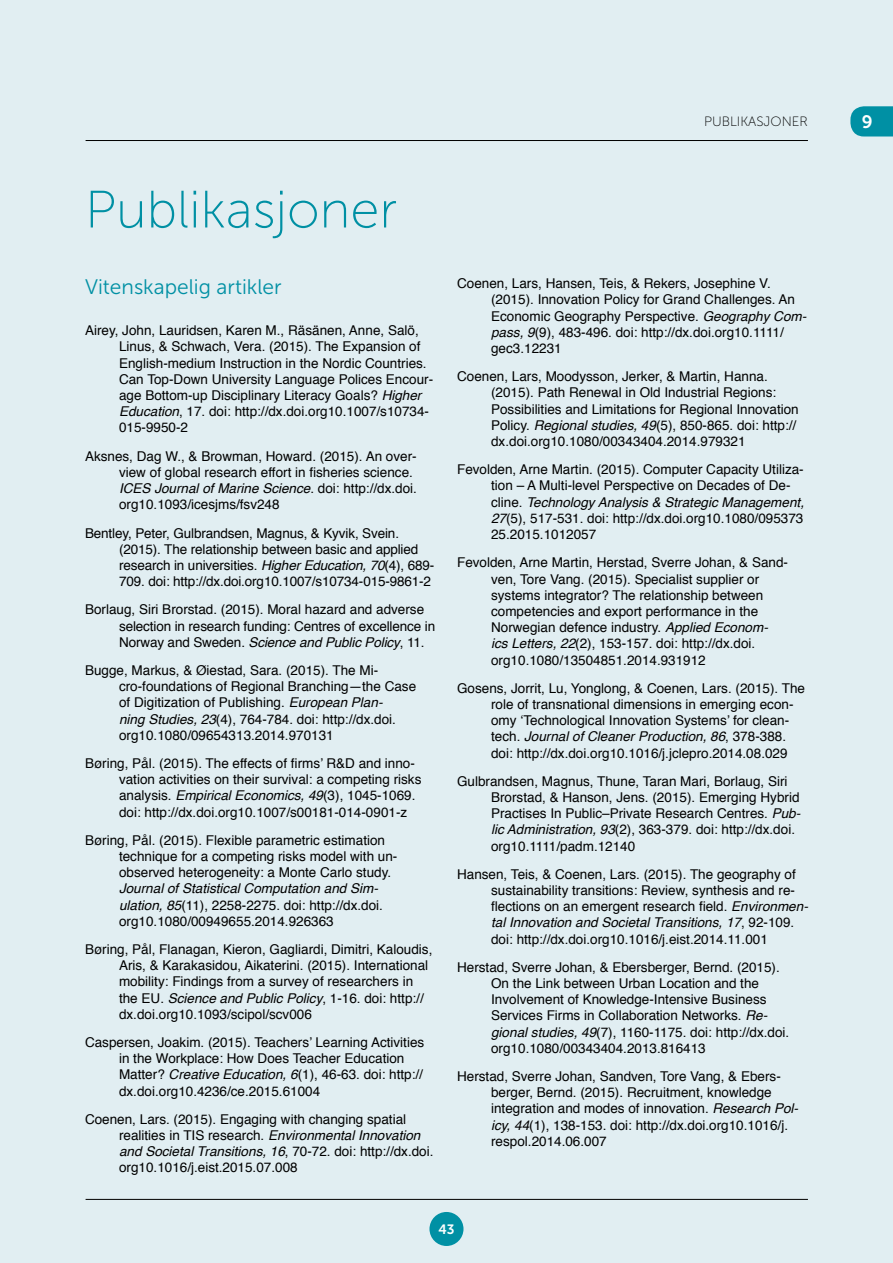
<style>
.page{position:relative;width:893px;height:1263px;background:#e1eef2}
.page>*{position:absolute;margin:0;border:0;box-sizing:border-box;transform-origin:0 0}
.t1{font:52.5px "Museo Sans 100";color:#0090a4}
.t2{font:21px "Museo Sans 300";color:#0090a4}
.t3{font:18px "Museo Sans 700";color:#fff}
.t4{font:13.5px/16.2px "Helvetica";color:#000}
.t5{font:13.5px "Museo Sans 100";color:#000}
.t6{font:13.5px "Museo Sans 700";color:#fff}
.s1{font-style:italic}
</style>
<div class="page">
<div style="left:429px;top:1212px;width:34px;height:34px;background:#0090a4;border-radius:50%"></div>
<hr style="left:86px;top:1199px;width:722px;height:1px;background:#000">
<hr style="left:86px;top:140px;width:722px;height:1px;background:#000">
<svg style="left:850px;top:106px;width:43px;height:30px"></svg>
<p class="t5" style="left:704px;top:115px;width:105px">PUBLIKASJONER</p>
<h3 class="t3" style="left:862px;top:112px;width:12px">9</h3>
<h1 class="t1" style="left:85px;top:182px;width:314px">Publikasjoner</h1>
<h2 class="t2" style="left:85px;top:275px;width:198px">Vitenskapelig artikler</h2>
<p class="t4" style="left:119px;top:323px;width:316px;text-indent:-34px">Airey, John, Lauridsen, Karen M., Räsänen, Anne, Salö, Linus, &amp; Schwach, Vera. (2015). The Expansion of English-medium Instruction in the Nordic Countries.<br>Can Top-Down University Language Polices Encour&shy;age Bottom-up Disciplinary Literacy Goals? <span class="s1">Higher Education</span>, 17. doi: http://dx.doi.org10.1007/s10734- 015-9950-2</p>
<p class="t4" style="left:119px;top:448px;width:299px;text-indent:-34px">Aksnes, Dag W., &amp; Browman, Howard. (2015). An over&shy;view of global research effort in fisheries science.<br><span class="s1">ICES Journal of Marine Science</span>. doi: http://dx.doi. org10.1093/icesjms/fsv248</p>
<p class="t4" style="left:119px;top:525px;width:317px;text-indent:-34px">Bentley, Peter, Gulbrandsen, Magnus, &amp; Kyvik, Svein. (2015). The relationship between basic and applied research in universities. <span class="s1">Higher Education, 70</span>(4), 689- 709. doi: http://dx.doi.org10.1007/s10734-015-9861-2</p>
<p class="t4" style="left:119px;top:602px;width:318px;text-indent:-34px">Borlaug, Siri Brorstad. (2015). Moral hazard and adverse selection in research funding: Centres of excellence in<br>Norway and Sweden. <span class="s1">Science and Public Policy</span>, 11.</p>
<p class="t4" style="left:119px;top:662px;width:299px;text-indent:-34px">Bugge, Markus, &amp; Øiestad, Sara. (2015). The Mi&shy;cro-foundations of Regional Branching—the Case of Digitization of Publishing. <span class="s1">European Plan-<br>ning Studies, 23</span>(4), 764-784. doi: http://dx.doi. org10.1080/09654313.2014.970131</p>
<p class="t4" style="left:119px;top:755px;width:304px;text-indent:-34px">Børing, Pål. (2015). The effects of firms’ R&amp;D and inno&shy;vation activities on their survival: a competing risks analysis. <span class="s1">Empirical Economics, 49</span>(3), 1045-1069. doi: http://dx.doi.org10.1007/s00181-014-0901-z</p>
<p class="t4" style="left:119px;top:832px;width:280px;text-indent:-34px">Børing, Pål. (2015). Flexible parametric estimation technique for a competing risks model with un&shy;observed heterogeneity: a Monte Carlo study.</p>
<p class="t4" style="left:119px;top:881px;width:265px"><span class="s1">Journal of Statistical Computation and Sim&shy;ulation, 85</span>(11), 2258-2275. doi: http://dx.doi. org10.1080/00949655.2014.926363</p>
<p class="t4" style="left:119px;top:941px;width:315px;text-indent:-34px">Børing, Pål, Flanagan, Kieron, Gagliardi, Dimitri, Kaloudis, Aris, &amp; Karakasidou, Aikaterini. (2015). International mobility: Findings from a survey of researchers in the EU. <span class="s1">Science and Public Policy</span>, 1-16. doi: http:// dx.doi.org10.1093/scipol/scv006</p>
<p class="t4" style="left:119px;top:1034px;width:307px;text-indent:-34px">Caspersen, Joakim. (2015). Teachers’ Learning Activities in the Workplace: How Does Teacher Education Matter? <span class="s1">Creative Education, 6</span>(1), 46-63. doi: http:// dx.doi.org10.4236/ce.2015.61004</p>
<p class="t4" style="left:119px;top:1111px;width:316px;text-indent:-34px">Coenen, Lars. (2015). Engaging with changing spatial realities in TIS research. <span class="s1">Environmental Innovation and Societal Transitions, 16</span>, 70-72. doi: http://dx.doi. org10.1016/j.eist.2015.07.008</p>
<p class="t4" style="left:491px;top:276px;width:317px;text-indent:-34px">Coenen, Lars, Hansen, Teis, &amp; Rekers, Josephine V. (2015). Innovation Policy for Grand Challenges. An Economic Geography Perspective. <span class="s1">Geography Com&shy;pass, 9</span>(9), 483-496. doi: http://dx.doi.org10.1111/ gec3.12231</p>
<p class="t4" style="left:491px;top:369px;width:309px;text-indent:-34px">Coenen, Lars, Moodysson, Jerker, &amp; Martin, Hanna. (2015). Path Renewal in Old Industrial Regions:<br>Possibilities and Limitations for Regional Innovation Policy. <span class="s1">Regional studies, 49</span>(5), 850-865. doi: http:// dx.doi.org10.1080/00343404.2014.979321</p>
<p class="t4" style="left:491px;top:462px;width:314px;text-indent:-34px">Fevolden, Arne Martin. (2015). Computer Capacity Utiliza&shy;tion – A Multi-level Perspective on Decades of De&shy;cline. <span class="s1">Technology Analysis &amp; Strategic Management, 27</span>(5), 517-531. doi: http://dx.doi.org10.1080/095373<br>25.2015.1012057</p>
<p class="t4" style="left:491px;top:555px;width:298px;text-indent:-34px">Fevolden, Arne Martin, Herstad, Sverre Johan, &amp; Sand&shy;ven, Tore Vang. (2015). Specialist supplier or systems integrator? The relationship between competencies and export performance in the Norwegian defence industry. <span class="s1">Applied Econom-<br>ics Letters, 22</span>(2), 153-157. doi: http://dx.doi. org10.1080/13504851.2014.931912</p>
<p class="t4" style="left:491px;top:680px;width:315px;text-indent:-34px">Gosens, Jorrit, Lu, Yonglong, &amp; Coenen, Lars. (2015). The role of transnational dimensions in emerging econ&shy;omy ‘Technological Innovation Systems’ for clean&shy;tech. <span class="s1">Journal of Cleaner Production, 86</span>, 378-388. doi: http://dx.doi.org10.1016/j.jclepro.2014.08.029</p>
<p class="t4" style="left:491px;top:773px;width:311px;text-indent:-34px">Gulbrandsen, Magnus, Thune, Taran Mari, Borlaug, Siri Brorstad, &amp; Hanson, Jens. (2015). Emerging Hybrid Practises In Public–Private Research Centres. <span class="s1">Pub&shy;lic Administration, 93</span>(2), 363-379. doi: http://dx.doi. org10.1111/padm.12140</p>
<p class="t4" style="left:491px;top:866px;width:318px;text-indent:-34px">Hansen, Teis, &amp; Coenen, Lars. (2015). The geography of sustainability transitions: Review, synthesis and re&shy;flections on an emergent research field. <span class="s1">Environmen&shy;tal Innovation and Societal Transitions, 17</span>, 92-109. doi: http://dx.doi.org10.1016/j.eist.2014.11.001</p>
<p class="t4" style="left:491px;top:959px;width:300px;text-indent:-34px">Herstad, Sverre Johan, &amp; Ebersberger, Bernd. (2015).<br>On the Link between Urban Location and the Involvement of Knowledge-Intensive Business Services Firms in Collaboration Networks. <span class="s1">Re&shy;gional studies, 49</span>(7), 1160-1175. doi: http://dx.doi. org10.1080/00343404.2013.816413</p>
<p class="t4" style="left:491px;top:1068px;width:309px;text-indent:-34px">Herstad, Sverre Johan, Sandven, Tore Vang, &amp; Ebers&shy;berger, Bernd. (2015). Recruitment, knowledge integration and modes of innovation. <span class="s1">Research Pol&shy;icy, 44</span>(1), 138-153. doi: http://dx.doi.org10.1016/j. respol.2014.06.007</p>
<p class="t6" style="left:438px;top:1221px;width:18px">43</p>
</div>
